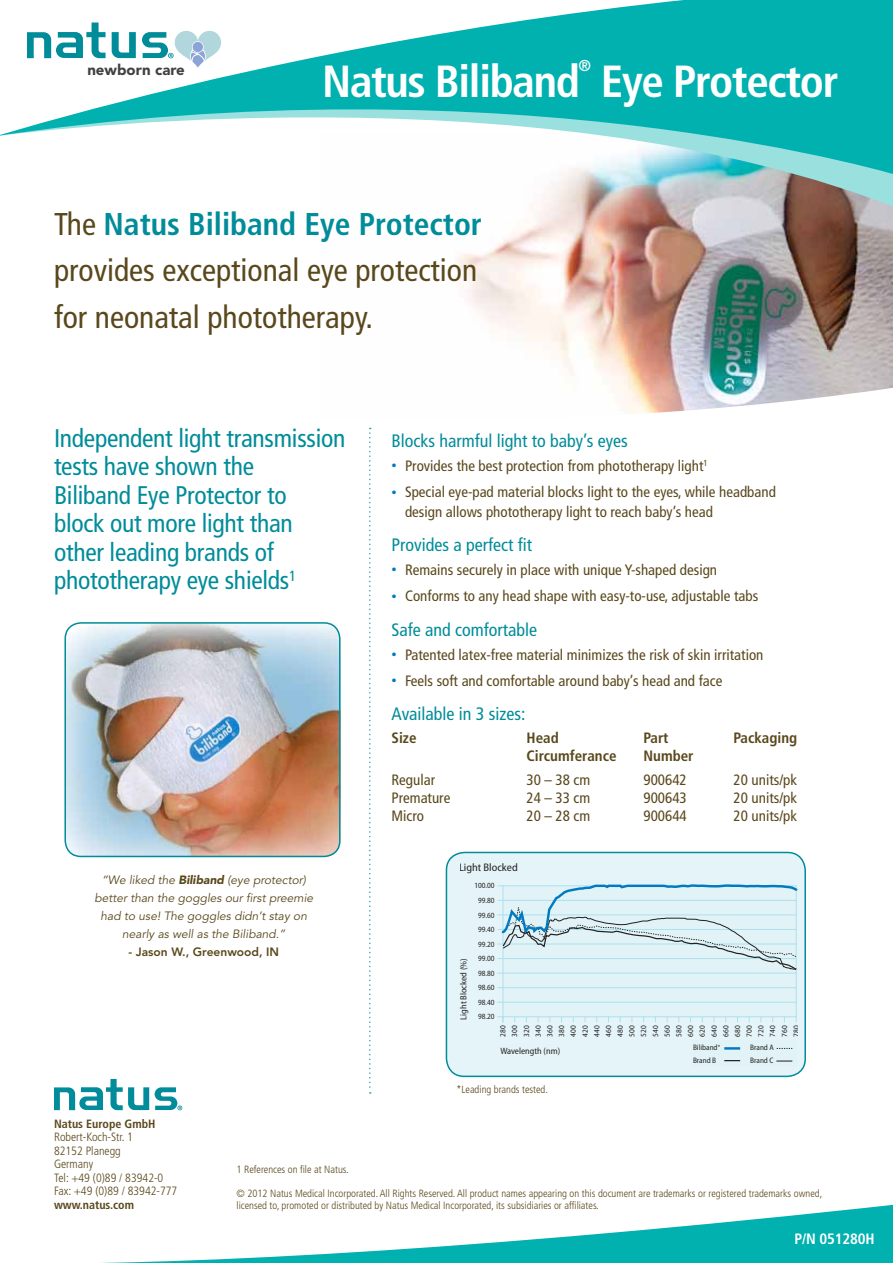
<style>
.page{position:relative;width:893px;height:1263px;background:#fff}
.page>*{position:absolute;margin:0;border:0;box-sizing:border-box;transform-origin:0 0}
.t1{font:700 condensed 45px "Frutiger LT Std";letter-spacing:-.03em;color:#fff}
.t2{font:condensed 31.5px/46.5px "Frutiger LT Std";color:#5a481c}
.t3{font:condensed 25.5px/28.5px "Frutiger LT Std";letter-spacing:-.01em;color:#008c99}
.t4{font:condensed 18px "Frutiger LT Std";color:#008c99}
.t5{font:700 condensed 15.75px "Frutiger LT Std";color:#fff}
.t6{font:condensed 15px/19.5px "Frutiger LT Std";color:#5a481c}
.t7{font:700 condensed 15px "Frutiger LT Std";color:#5a481c}
.t8{font:900 15px "Avenir";color:#414042}
.t9{font:700 condensed 15px "Frutiger LT Std";letter-spacing:-.01em;color:#fff}
.t10{font:italic 12px/18px "Avenir";color:#5a481c;text-align:center}
.t11{font:300 condensed 12px/13.5px "Frutiger LT Std";color:#5a481c}
.t12{font:700 condensed 12px "Frutiger LT Std";color:#5a481c}
.t13{font:800 12px "Avenir LT Pro";color:#5a481c}
.t14{font:semi-condensed 10.95px "Myriad Pro";color:#232020}
.t15{font:300 condensed 10.5px/12px "Frutiger LT Std";color:#5a481c}
.t16{font:semi-condensed 9.15px "Myriad Pro";color:#232020}
.t17{font:semi-condensed 9px "Myriad Pro";color:#232020}
.t18{font:semi-condensed 7.95px "Myriad Pro";color:#232020}
.t19{font:semi-condensed 7.8px/11.7px "Myriad Pro";color:#232020;text-align:justify}
.s1{font-weight:700;color:#008c99}
.s2{font-size:10.5px;color:#0079c1}
.s3{font-weight:900}
</style>
<div class="page">
<img style="left:456px;top:212px;width:437px;height:202px">
<svg style="left:536px;top:178px;width:357px;height:34px;background:#bab5b3"></svg>
<svg style="left:560px;top:156px;width:333px;height:22px;background:#91d8dc"></svg>
<svg style="left:101px;top:1204px;width:792px;height:59px"></svg>
<svg style="left:0;top:0;width:893px;height:156px;fill:#00b1b0"></svg>
<svg style="left:369px;top:428px;width:2px;height:666px"></svg>
<svg style="left:112px;top:32px;width:24px;height:26px"></svg>
<svg style="left:27px;top:22px;width:79px;height:36px"></svg>
<svg style="left:142px;top:28px;width:81px;height:40px"></svg>
<div style="left:446px;top:852px;width:359px;height:224px;background:#e5f4f8;border-radius:18px"></div>
<div style="left:446px;top:852px;width:360px;height:225px;border:2px solid #008c99;border-radius:18px"></div>
<div style="left:503px;top:885px;width:293px;height:132px;background:#e1f3f7"></div>
<div style="left:691px;top:1040px;width:106px;height:27px;background:#e1f3f7"></div>
<hr style="left:497px;top:1002px;width:299px;height:1px;background:#ade0ee">
<hr style="left:497px;top:987px;width:299px;height:1px;background:#ade0ee">
<hr style="left:497px;top:973px;width:299px;height:1px;background:#ade0ee">
<hr style="left:497px;top:958px;width:299px;height:1px;background:#ade0ee">
<hr style="left:497px;top:944px;width:299px;height:1px;background:#ade0ee">
<hr style="left:497px;top:929px;width:299px;height:1px;background:#ade0ee">
<svg style="left:497px;top:1016px;width:7px;height:6px"></svg>
<hr style="left:497px;top:914px;width:299px;height:1px;background:#ade0ee">
<hr style="left:497px;top:900px;width:299px;height:1px;background:#ade0ee">
<hr style="left:497px;top:885px;width:299px;height:1px;background:#ade0ee">
<svg style="left:724px;top:1047px;width:16px;height:2px"></svg>
<svg style="left:777px;top:1048px;width:15px;height:1px"></svg>
<svg style="left:776px;top:1061px;width:16px;height:1px"></svg>
<svg style="left:724px;top:1060px;width:16px;height:1px"></svg>
<svg style="left:500px;top:884px;width:297px;height:87px"></svg>
<svg style="left:54px;top:1079px;width:95px;height:31px"></svg>
<svg style="left:155px;top:1087px;width:27px;height:23px"></svg>
<img style="left:67px;top:622px;width:273px;height:235px">
<div style="left:64px;top:622px;width:276px;height:235px;border:2px solid #008c99;border-radius:16px"></div>
<p class="t8" style="left:87px;top:61px;width:99px">newborn care</p>
<h1 class="t1" style="left:322px;top:54px;width:259px">Natus Biliband</h1>
<p class="t5" style="left:578px;top:56px;width:14px">®</p>
<h1 class="t1" style="left:601px;top:54px;width:239px">Eye Protector</h1>
<h2 class="t2" style="left:54px;top:201px;width:430px">The <span class="s1">Natus Biliband Eye Protector </span>provides exceptional eye protection for neonatal phototherapy.</h2>
<h3 class="t3" style="left:54px;top:424px;width:293px">Independent light transmission tests have shown the<br>Biliband Eye Protector to<br>block out more light than other leading brands of phototherapy eye shields<sup>1</sup></h3>
<p class="t4" style="left:392px;top:430px;width:238px">Blocks harmful light to baby’s eyes</p>
<p class="t6" style="left:392px;top:456px;width:318px"><span class="s2">•</span> Provides the best protection from phototherapy light<sup>1</sup></p>
<p class="t6" style="left:405px;top:482px;width:372px;text-indent:-14px"><span class="s2">•</span> Special eye-pad material blocks light to the eyes, while headband design allows phototherapy light to reach baby’s head</p>
<p class="t4" style="left:392px;top:534px;width:142px">Provides a perfect fit</p>
<p class="t6" style="left:392px;top:560px;width:327px"><span class="s2">•</span> Remains securely in place with unique Y-shaped design</p>
<p class="t6" style="left:392px;top:586px;width:368px"><span class="s2">•</span> Conforms to any head shape with easy-to-use, adjustable tabs</p>
<p class="t4" style="left:392px;top:619px;width:147px">Safe and comfortable</p>
<p class="t6" style="left:392px;top:645px;width:373px"><span class="s2">•</span> Patented latex-free material minimizes the risk of skin irritation</p>
<p class="t6" style="left:392px;top:671px;width:332px"><span class="s2">•</span> Feels soft and comfortable around baby’s head and face</p>
<p class="t4" style="left:392px;top:703px;width:135px">Available in 3 sizes:</p>
<p class="t7" style="left:392px;top:728px;width:27px">Size</p>
<p class="t7" style="left:526px;top:728px;width:34px">Head</p>
<p class="t7" style="left:644px;top:728px;width:27px">Part</p>
<p class="t7" style="left:734px;top:728px;width:65px">Packaging</p>
<p class="t7" style="left:526px;top:746px;width:92px">Circumferance</p>
<p class="t7" style="left:644px;top:746px;width:52px">Number</p>
<p class="t6" style="left:392px;top:770px;width:45px">Regular</p>
<p class="t6" style="left:526px;top:770px;width:65px">30 – 38 cm</p>
<p class="t6" style="left:644px;top:770px;width:45px">900642</p>
<p class="t6" style="left:734px;top:770px;width:65px">20 units/pk</p>
<p class="t6" style="left:392px;top:788px;width:60px">Premature</p>
<p class="t6" style="left:526px;top:788px;width:65px">24 – 33 cm</p>
<p class="t6" style="left:644px;top:788px;width:45px">900643</p>
<p class="t6" style="left:734px;top:788px;width:65px">20 units/pk</p>
<p class="t6" style="left:392px;top:806px;width:34px">Micro</p>
<p class="t6" style="left:526px;top:806px;width:65px">20 – 28 cm</p>
<p class="t6" style="left:644px;top:806px;width:45px">900644</p>
<p class="t6" style="left:734px;top:806px;width:65px">20 units/pk</p>
<p class="t10" style="left:94px;top:871px;width:220px">“We liked the <span class="s3">Biliband</span> (eye protector) better than the goggles our first preemie had to use! The goggles didn’t stay on nearly as well as the Biliband.”</p>
<p class="t13" style="left:129px;top:944px;width:152px">- Jason W., Greenwood, IN</p>
<p class="t14" style="left:459px;top:861px;width:60px">Light Blocked</p>
<p class="t18" style="left:474px;top:881px;width:22px">100.00</p>
<p class="t18" style="left:478px;top:896px;width:18px">99.80</p>
<p class="t18" style="left:478px;top:911px;width:18px">99.60</p>
<p class="t18" style="left:478px;top:925px;width:18px">99.40</p>
<p class="t17" style="left:459px;top:1020px;width:63px;rotate:-90deg">Light Blocked (%)</p>
<p class="t18" style="left:478px;top:940px;width:18px">99.20</p>
<p class="t18" style="left:478px;top:954px;width:18px">99.00</p>
<p class="t18" style="left:478px;top:969px;width:18px">98.80</p>
<p class="t18" style="left:478px;top:983px;width:18px">98.60</p>
<p class="t18" style="left:478px;top:998px;width:18px">98.40</p>
<p class="t18" style="left:478px;top:1012px;width:18px">98.20</p>
<p class="t19" style="left:497px;top:1036px;width:13px;rotate:-90deg">280<br>300<br>320<br>340<br>360<br>380<br>400<br>420<br>440<br>460<br>480<br>500<br>520<br>540<br>560<br>580<br>600<br>620<br>640<br>660<br>680<br>700<br>720<br>740<br>760<br>780</p>
<p class="t16" style="left:500px;top:1046px;width:61px">Wavelength (nm)</p>
<p class="t18" style="left:693px;top:1043px;width:29px">Biliband<sup>®</sup></p>
<p class="t18" style="left:750px;top:1043px;width:25px">Brand A</p>
<p class="t18" style="left:693px;top:1055px;width:25px">Brand B</p>
<p class="t18" style="left:750px;top:1056px;width:25px">Brand C</p>
<p class="t15" style="left:456px;top:1083px;width:93px">*Leading brands tested.</p>
<p class="t12" style="left:54px;top:1116px;width:103px">Natus Europe GmbH</p>
<p class="t11" style="left:54px;top:1131px;width:125px">Robert-Koch-Str. 1<br>82152 Planegg<br>Germany<br>Tel: +49 (0)89 / 83942-0<br>Fax: +49 (0)89 / 83942-777</p>
<p class="t12" style="left:54px;top:1197px;width:82px">www.natus.com</p>
<p class="t15" style="left:237px;top:1163px;width:114px">1 References on file at Natus.</p>
<p class="t15" style="left:237px;top:1187px;width:587px">© 2012 Natus Medical Incorporated. All Rights Reserved. All product names appearing on this document are trademarks or registered trademarks owned, licensed to, promoted or distributed by Natus Medical Incorporated, its subsidiaries or affiliates.</p>
<p class="t9" style="left:794px;top:1230px;width:82px">P/N 051280H</p>
</div>
